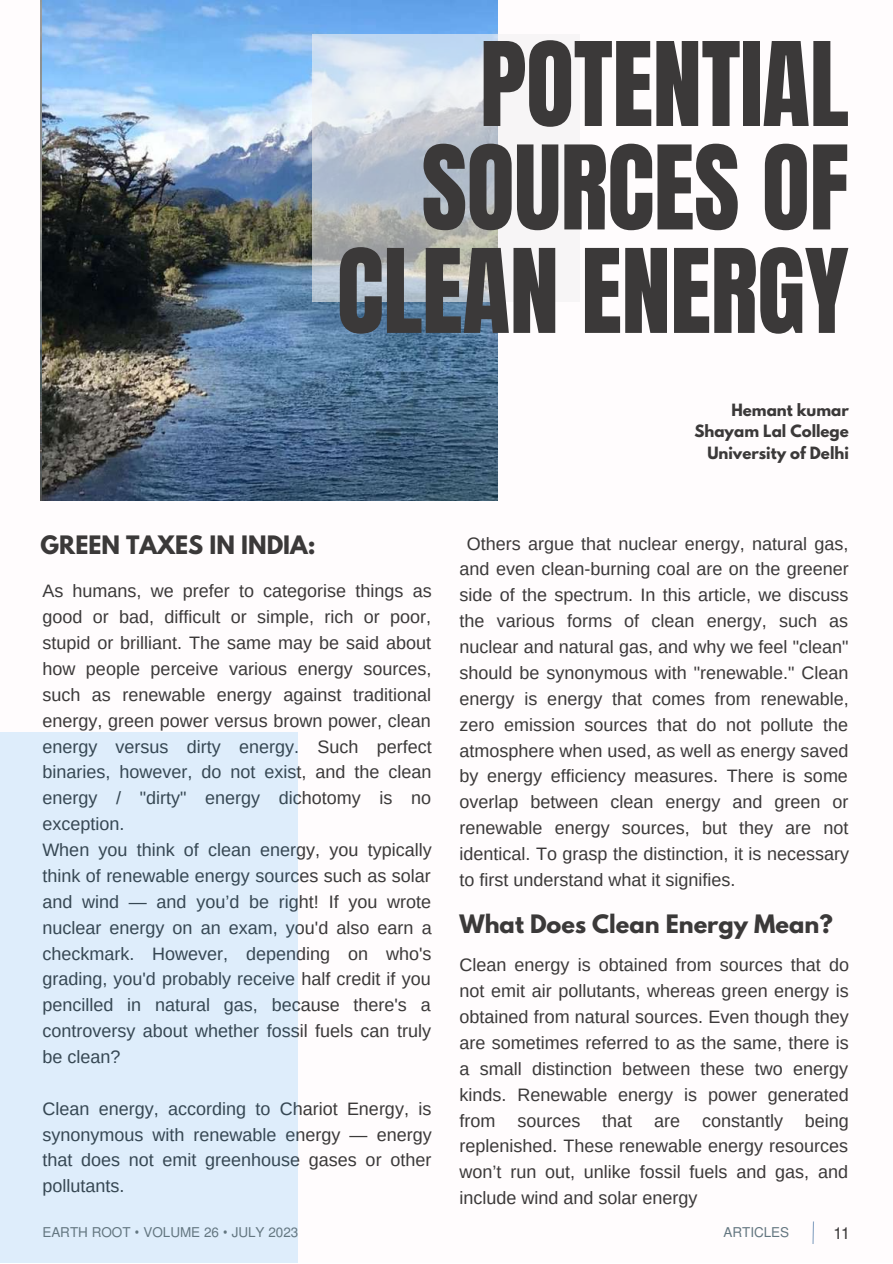
<style>
.page{position:relative;width:893px;height:1264px;background:#fff}
.page>*{position:absolute;margin:0;border:0;box-sizing:border-box;transform-origin:0 0}
.t1{font:98.85px/103.4px "Anton";letter-spacing:-.005em;color:#3b3939;text-align:right}
.t2{font:700 22.5px "League Spartan";color:#3b3939}
.t3{font:18px/25.8px "Arimo";color:#3b3939;text-align:justify}
.t4{font:16.5px "Mukti";color:#3b3939}
.t5{font:700 15px/21.3px "League Spartan";color:#3b3939;text-align:right}
.t6{font:13.5px "Mukti";color:#637680}
.s1{font-family:"Noto Sans"}
</style>
<div class="page">
<div style="left:0;top:732px;width:297px;height:530px;background:#deedfb"></div>
<svg style="left:812px;top:1221px;width:2px;height:23px"></svg>
<img style="left:42px;top:0;width:456px;height:500px">
<svg style="left:312px;top:35px;width:186px;height:267px;background:#c2cad2"></svg>
<h1 class="t1" style="left:337px;top:34px;width:513px">POTENTIAL<br>SOURCES OF<br>CLEAN ENERGY</h1>
<p class="t5" style="left:694px;top:401px;width:156px">Hemant kumar<br>Shayam Lal College<br>University of Delhi</p>
<p class="t2" style="left:41px;top:533px;width:276px">GREEN TAXES IN INDIA:</p>
<p class="t3" style="left:42px;top:578px;width:391px;text-align:left">As humans, we prefer to categorise things as good or bad, difficult or simple, rich or poor, stupid or brilliant. The same may be said about how people perceive various energy sources, such as renewable energy against traditional energy, green power versus brown power, clean energy versus dirty energy. Such perfect binaries, however, do not exist, and the clean energy / "dirty" energy dichotomy is no exception.<br>When you think of clean energy, you typically think of renewable energy sources such as solar and wind — and you’d be right! If you wrote nuclear energy on an exam, you'd also earn a checkmark. However, depending on who's grading, you'd probably receive half credit if you pencilled in natural gas, because there's a controversy about whether fossil fuels can truly be clean?</p>
<p class="t3" style="left:42px;top:1095px;width:391px">Clean energy, according to Chariot Energy, is synonymous with renewable energy — energy that does not emit greenhouse gases or other pollutants.</p>
<p class="t3" style="left:459px;top:530px;width:391px;text-indent:7px">Others argue that nuclear energy, natural gas, and even clean-burning coal are on the greener side of the spectrum. In this article, we discuss the various forms of clean energy, such as nuclear and natural gas, and why we feel "clean" should be synonymous with "renewable." Clean energy is energy that comes from renewable, zero emission sources that do not pollute the atmosphere when used, as well as energy saved by energy efficiency measures. There is some overlap between clean energy and green or renewable energy sources, but they are not identical. To grasp the distinction, it is necessary to first understand what it signifies.</p>
<p class="t2" style="left:459px;top:912px;width:374px">What Does Clean Energy Mean?</p>
<p class="t3" style="left:459px;top:952px;width:391px">Clean energy is obtained from sources that do not emit air pollutants, whereas green energy is obtained from natural sources. Even though they are sometimes referred to as the same, there is a small distinction between these two energy kinds. Renewable energy is power generated from sources that are constantly being replenished. These renewable energy resources won’t run out, unlike fossil fuels and gas, and include wind and solar energy</p>
<p class="t6" style="left:42px;top:1222px;width:257px">EARTH ROOT <span class="s1">•</span> VOLUME 26 <span class="s1">•</span> JULY 2023</p>
<p class="t4" style="left:833px;top:1221px;width:17px">11</p>
<p class="t6" style="left:723px;top:1222px;width:67px">ARTICLES</p>
</div>
